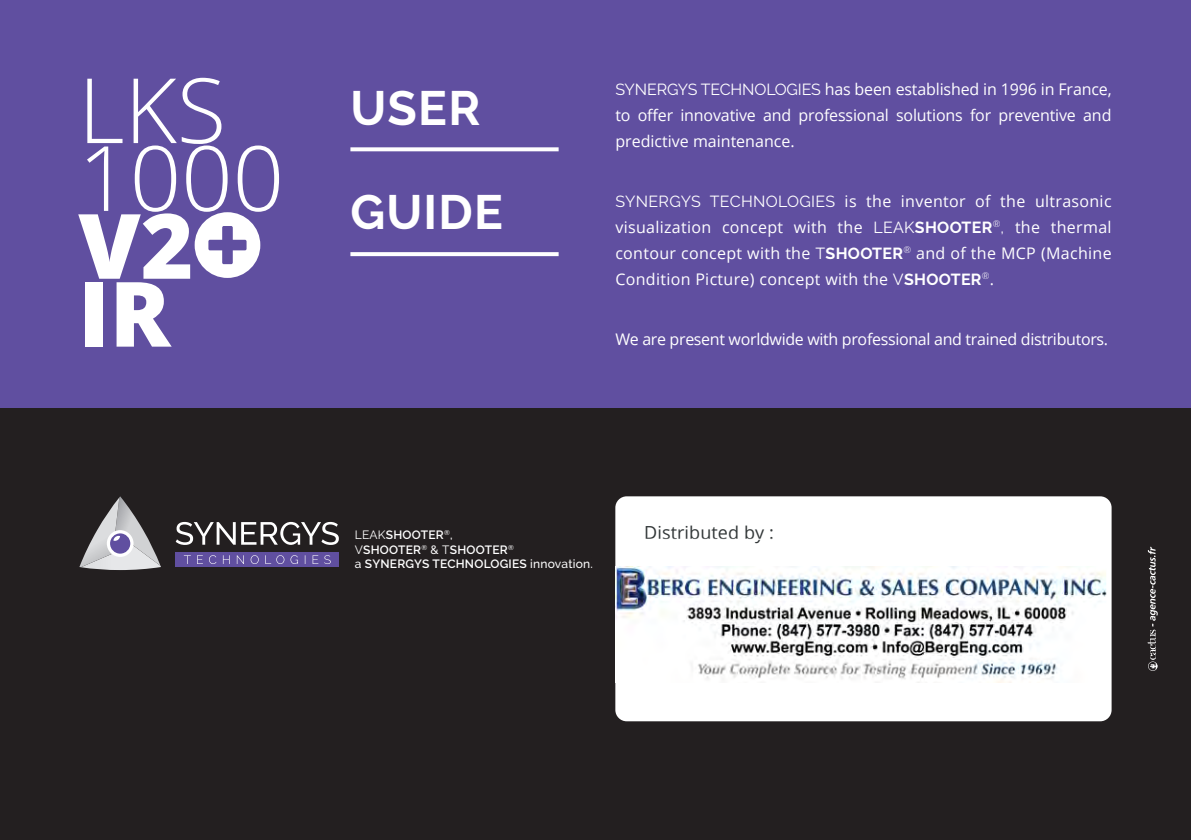
<style>
.page{position:relative;width:1191px;height:840px;background:#fff}
.page>*{position:absolute;margin:0;border:0;box-sizing:border-box;transform-origin:0 0}
.t1{font:300 90px/67.8px "Open Sans";color:#fff}
.t2{font:800 90px/67.8px "Open Sans";color:#fff}
.t3{font:700 48px/104.6px "Raleway";letter-spacing:.025em;color:#fff}
.t4{font:18px "Open Sans";letter-spacing:.005em;color:#323738}
.t5{font:16px/26px "Open Sans";letter-spacing:-.01em;color:#fff;text-align:justify}
.t6{font:600 12px/14.4px "Raleway";letter-spacing:.02em;color:#fff}
.t7{font:500 7px "Raleway";color:#fff}
.s1{font-family:"Raleway"}
.s2{font-family:"Raleway";font-weight:700}
.s3{font-weight:400}
.s4{font-size:12px}
.s5{font-weight:500}
</style>
<div class="page">
<div style="left:0;top:0;width:1191px;height:839px;background:#604fa0"></div>
<div style="left:0;top:408px;width:1191px;height:431px;background:#231f20"></div>
<div style="left:615px;top:496px;width:496px;height:225px;background:#fff;border-radius:11px"></div>
<svg style="left:79px;top:496px;width:82px;height:73px"></svg>
<svg style="left:176px;top:521px;width:163px;height:23px"></svg>
<div style="left:176px;top:552px;width:163px;height:14px;background:#604fa0"></div>
<svg style="left:184px;top:555px;width:147px;height:8px"></svg>
<svg style="left:350px;top:147px;width:208px;height:4px"></svg>
<svg style="left:350px;top:252px;width:208px;height:4px"></svg>
<svg style="left:1147px;top:546px;width:10px;height:124px"></svg>
<img style="left:615px;top:566px;width:492px;height:115px">
<h1 class="t1" style="left:78px;top:74px;width:207px">LKS<br>1000</h1>
<h1 class="t2" style="left:78px;top:207px;width:117px">V2<br>IR</h1>
<h2 class="t3" style="left:350px;top:56px;width:154px">USER<br>GUIDE</h2>
<p class="t5" style="left:615px;top:75px;width:498px"><span class="s1">SYNERGYS TECHNOLOGIES</span> has been established in 1996 in France, to offer innovative and professional solutions for preventive and predictive maintenance.</p>
<p class="t5" style="left:615px;top:187px;width:498px"><span class="s1">SYNERGYS TECHNOLOGIES</span> is the inventor of the ultrasonic visualization concept with the <span class="s1">LEAK</span><span class="s2">SHOOTER</span><sup>®</sup><span class="s1">,</span> the thermal contour concept with the <span class="s1">T</span><span class="s2">SHOOTER</span><sup>®</sup> and of the MCP (Machine Condition Picture) concept with the <span class="s1">V</span><span class="s2">SHOOTER</span><sup>®</sup>.</p>
<p class="t5" style="left:615px;top:325px;width:494px">We are present worldwide with professional and trained distributors.</p>
<p class="t6" style="left:355px;top:527px;width:90px"><span class="s3">LEAK</span>SHOOTER</p>
<p class="t4" style="left:644px;top:520px;width:131px">Distributed by :</p>
<p class="t7" style="left:444px;top:528px;width:10px">®<span class="s4">,</span></p>
<p class="t6" style="left:355px;top:542px;width:240px"><span class="s3">V</span>SHOOTER<sup>®</sup> <span class="s5">&amp;</span> <span class="s3">T</span>SHOOTER<sup>®<br></sup><span class="s5">a</span> SYNERGYS TECHNOLOGIES <span class="s5">innovation.</span></p>
</div>
